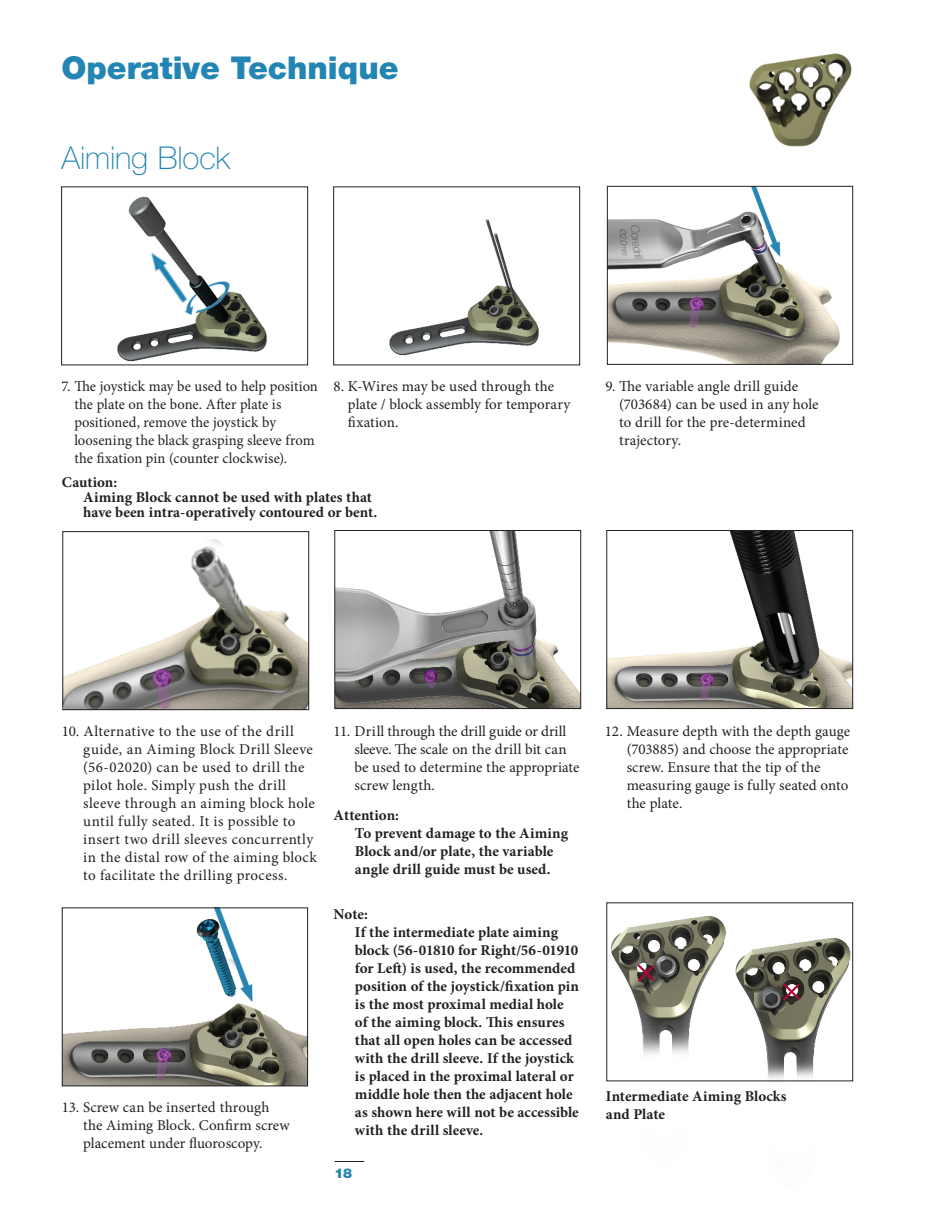
<style>
.page{position:relative;width:941px;height:1211px;background:#fff}
.page>*{position:absolute;margin:0;border:0;box-sizing:border-box;transform-origin:0 0}
.t1{font:900 31.5px "Helvetica Neue";color:#2385b3}
.t2{font:100 31.5px "Helvetica Neue";letter-spacing:-.005em;color:#2385b3}
.t3{font:15px/18px "Minion Pro";letter-spacing:.01em;color:#231f20}
.t4{font:700 15px/18px "Minion Pro";letter-spacing:.005em;color:#231f20}
.t5{font:15px/18px "Minion Pro";letter-spacing:.03em;color:#231f20}
.t6{font:900 13.5px "Helvetica Neue";color:#2385b3}
</style>
<div class="page">
<svg style="left:335px;top:1161px;width:29px;height:1px"></svg>
<img style="left:336px;top:532px;width:243px;height:175px">
<div style="left:334px;top:530px;width:247px;height:179px;border:1px solid #231f20"></div>
<img style="left:608px;top:532px;width:243px;height:175px">
<div style="left:606px;top:530px;width:247px;height:179px;border:1px solid #231f20"></div>
<img style="left:609px;top:188px;width:231px;height:175px">
<div style="left:607px;top:186px;width:246px;height:179px;border:1px solid #231f20"></div>
<img style="left:64px;top:910px;width:242px;height:174px">
<div style="left:62px;top:908px;width:246px;height:178px;border:1px solid #231f20"></div>
<img style="left:117px;top:196px;width:150px;height:166px">
<div style="left:61px;top:187px;width:247px;height:178px;border:1px solid #231f20"></div>
<img style="left:389px;top:219px;width:150px;height:137px">
<div style="left:333px;top:187px;width:247px;height:178px;border:1px solid #231f20"></div>
<img style="left:749px;top:53px;width:103px;height:94px">
<img style="left:65px;top:539px;width:242px;height:169px">
<div style="left:63px;top:531px;width:246px;height:179px;border:1px solid #231f20"></div>
<img style="left:606px;top:902px;width:21px;height:180px">
<img style="left:627px;top:902px;width:227px;height:180px">
<svg style="left:781px;top:981px;width:20px;height:21px"></svg>
<h1 class="t1" style="left:61px;top:49px;width:339px">Operative Technique</h1>
<h1 class="t2" style="left:61px;top:140px;width:170px">Aiming Block</h1>
<p class="t3" style="left:74px;top:377px;width:245px;text-indent:-13px">7. The joystick may be used to help position the plate on the bone. After plate is positioned, remove the joystick by loosening the black grasping sleeve from the fixation pin (counter clockwise).</p>
<p class="t4" style="left:83px;top:475px;width:295px;line-height:15px;text-indent:-21px">Caution:<br>Aiming Block cannot be used with plates that have been intra-operatively contoured or bent.</p>
<p class="t3" style="left:348px;top:377px;width:224px;text-indent:-15px">8. K-Wires may be used through the plate / block assembly for temporary fixation.</p>
<p class="t3" style="left:619px;top:377px;width:201px;text-indent:-14px">9. The variable angle drill guide (703684) can be used in any hole to drill for the pre-determined trajectory.</p>
<p class="t3" style="left:354px;top:722px;width:227px;text-indent:-21px">11. Drill through the drill guide or drill sleeve. The scale on the drill bit can be used to determine the appropriate screw length.</p>
<p class="t4" style="left:355px;top:806px;width:215px;text-indent:-21px">Attention:<br>To prevent damage to the Aiming<br>Block and/or plate, the variable angle drill guide must be used.</p>
<p class="t4" style="left:355px;top:904px;width:226px;text-indent:-21px">Note:<br>If the intermediate plate aiming block (56-01810 for Right/56-01910 for Left) is used, the recommended position of the joystick/fixation pin is the most proximal medial hole of the aiming block. This ensures that all open holes can be accessed with the drill sleeve. If the joystick is placed in the proximal lateral or middle hole then the adjacent hole as shown here will not be accessible with the drill sleeve.</p>
<p class="t5" style="left:83px;top:722px;width:235px;text-indent:-21px">10. Alternative to the use of the drill guide, an Aiming Block Drill Sleeve (56-02020) can be used to drill the pilot hole. Simply push the drill sleeve through an aiming block hole until fully seated. It is possible to insert two drill sleeves concurrently in the distal row of the aiming block to facilitate the drilling process.</p>
<p class="t3" style="left:627px;top:722px;width:225px;text-indent:-22px">12. Measure depth with the depth gauge (703885) and choose the appropriate screw. Ensure that the tip of the measuring gauge is fully seated onto the plate.</p>
<p class="t4" style="left:606px;top:1086px;width:182px">Intermediate Aiming Blocks and Plate</p>
<p class="t3" style="left:83px;top:1098px;width:208px;text-indent:-21px">13. Screw can be inserted through the Aiming Block. Confirm screw placement under fluoroscopy.</p>
<p class="t6" style="left:334px;top:1165px;width:19px">18</p>
</div>
